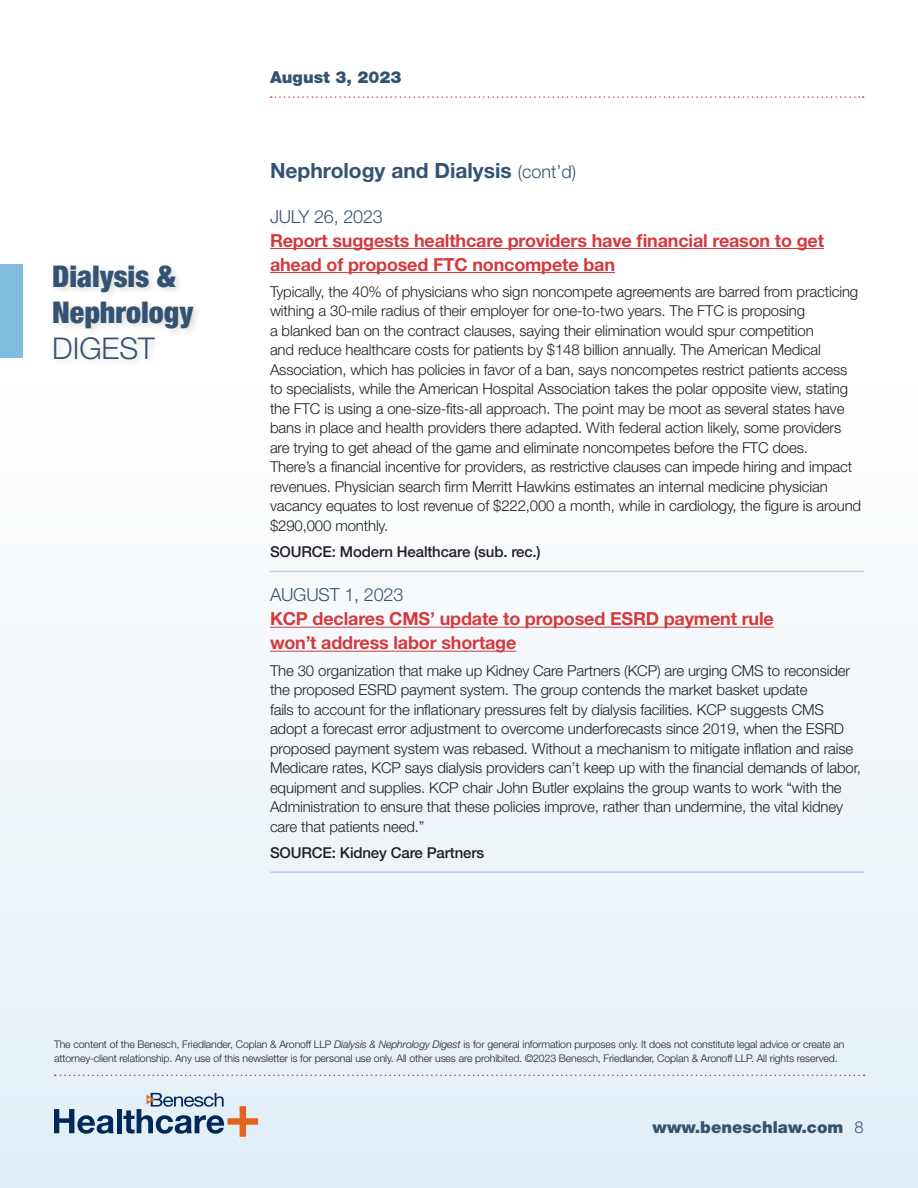
<style>
.page{position:relative;width:918px;height:1188px;background:#fff}
.page>*{position:absolute;margin:0;border:0;box-sizing:border-box;transform-origin:0 0}
.t1{font:900 condensed 30px/36px "Helvetica Neue";color:#345373}
.t2{font:300 30px "Helvetica Neue";color:#345373}
.SectionHeader_Smalle{font:700 21px "Helvetica Neue";color:#345373}
.Neph_BoldHyperlink_R{font:700 18px/24px "Helvetica Neue";letter-spacing:-.01em;color:#d33b3e}
.Date{font:300 18px "Helvetica Neue";letter-spacing:-.01em;color:#345373}
.t3{font:900 16.5px "Helvetica Neue";color:#345373}
.Neph_Text_10_13{font:300 15px/19.5px "Helvetica Neue";letter-spacing:-.01em;color:#231f20}
.Source_RuleUnder{font:500 15px "Helvetica Neue";letter-spacing:-.01em;color:#231f20}
.t4{font:300 10.5px/13.5px "Helvetica Neue";letter-spacing:-.01em;color:#231f20}
.s1{font-weight:300;font-size:18px}
.s2{font-style:italic}
.s3{font-weight:300}
</style>
<div class="page">
<div style="left:0;top:385px;width:918px;height:803px;background:linear-gradient(to bottom,#fefefe,#e1eef6)"></div>
<svg style="left:271px;top:96px;width:593px;height:2px"></svg>
<div style="left:51px;top:263px;width:151px;height:105px;background:#231f20;opacity:.15"></div>
<svg style="left:55px;top:1075px;width:810px;height:1px"></svg>
<div style="left:0;top:264px;width:23px;height:93px;background:#80bcdd"></div>
<svg style="left:54px;top:1109px;width:60px;height:25px"></svg>
<hr style="left:117px;top:1109px;width:4px;height:24px;background:#002858">
<svg style="left:123px;top:1093px;width:135px;height:44px"></svg>
<hr style="left:270px;top:248px;width:554px;height:1px;background:#d33b3e">
<hr style="left:270px;top:272px;width:345px;height:1px;background:#d33b3e">
<hr style="left:270px;top:571px;width:594px;height:1px;background:#b9d1ea">
<hr style="left:270px;top:627px;width:504px;height:1px;background:#d33b3e">
<hr style="left:270px;top:651px;width:246px;height:1px;background:#d33b3e">
<hr style="left:270px;top:871px;width:594px;height:2px;background:#b9d1ea">
<h1 class="t1" style="left:52px;top:258px;width:143px">Dialysis &amp;<br>Nephrology</h1>
<h1 class="t2" style="left:52px;top:330px;width:104px">DIGEST</h1>
<p class="t3" style="left:270px;top:67px;width:133px">August 3, 2023</p>
<p class="SectionHeader_Smalle" style="left:270px;top:158px;width:308px">Nephrology and Dialysis <span class="s1">(cont’d)</span></p>
<p class="Date" style="left:270px;top:205px;width:114px">JULY 26, 2023</p>
<p class="Neph_BoldHyperlink_R" style="left:270px;top:228px;width:556px">Report suggests healthcare providers have financial reason to get ahead of proposed FTC noncompete ban</p>
<p class="Neph_Text_10_13" style="left:270px;top:282px;width:593px">Typically, the 40% of physicians who sign noncompete agreements are barred from practicing withing a 30-mile radius of their employer for one-to-two years. The FTC is proposing<br>a blanked ban on the contract clauses, saying their elimination would spur competition<br>and reduce healthcare costs for patients by $148 billion annually. The American Medical Association, which has policies in favor of a ban, says noncompetes restrict patients access to specialists, while the American Hospital Association takes the polar opposite view, stating the FTC is using a one-size-fits-all approach. The point may be moot as several states have bans in place and health providers there adapted. With federal action likely, some providers are trying to get ahead of the game and eliminate noncompetes before the FTC does.<br>There’s a financial incentive for providers, as restrictive clauses can impede hiring and impact revenues. Physician search firm Merritt Hawkins estimates an internal medicine physician vacancy equates to lost revenue of $222,000 a month, while in cardiology, the figure is around $290,000 monthly.</p>
<p class="Source_RuleUnder" style="left:270px;top:543px;width:272px">SOURCE: Modern Healthcare (sub. rec.)</p>
<p class="Date" style="left:270px;top:584px;width:135px">AUGUST 1, 2023</p>
<p class="Neph_BoldHyperlink_R" style="left:270px;top:607px;width:505px">KCP declares CMS’ update to proposed ESRD payment rule won’t address labor shortage</p>
<p class="Neph_Text_10_13" style="left:270px;top:660px;width:593px">The 30 organization that make up Kidney Care Partners (KCP) are urging CMS to reconsider the proposed ESRD payment system. The group contends the market basket update<br>fails to account for the inflationary pressures felt by dialysis facilities. KCP suggests CMS adopt a forecast error adjustment to overcome underforecasts since 2019, when the ESRD proposed payment system was rebased. Without a mechanism to mitigate inflation and raise Medicare rates, KCP says dialysis providers can’t keep up with the financial demands of labor, equipment and supplies. KCP chair John Butler explains the group wants to work “with the Administration to ensure that these policies improve, rather than undermine, the vital kidney care that patients need.”</p>
<p class="Source_RuleUnder" style="left:270px;top:844px;width:216px">SOURCE: Kidney Care Partners</p>
<p class="t4" style="left:54px;top:1038px;width:792px">The content of the Benesch, Friedlander, Coplan &amp; Aronoff LLP <span class="s2">Dialysis &amp; Nephrology Digest</span> is for general information purposes only. It does not constitute legal advice or create an attorney-client relationship. Any use of this newsletter is for personal use only. All other uses are prohibited. ©2023 Benesch, Friedlander, Coplan &amp; Aronoff LLP. All rights reserved.</p>
<p class="t3" style="left:653px;top:1117px;width:212px">www.beneschlaw.com <span class="s3">8</span></p>
</div>
